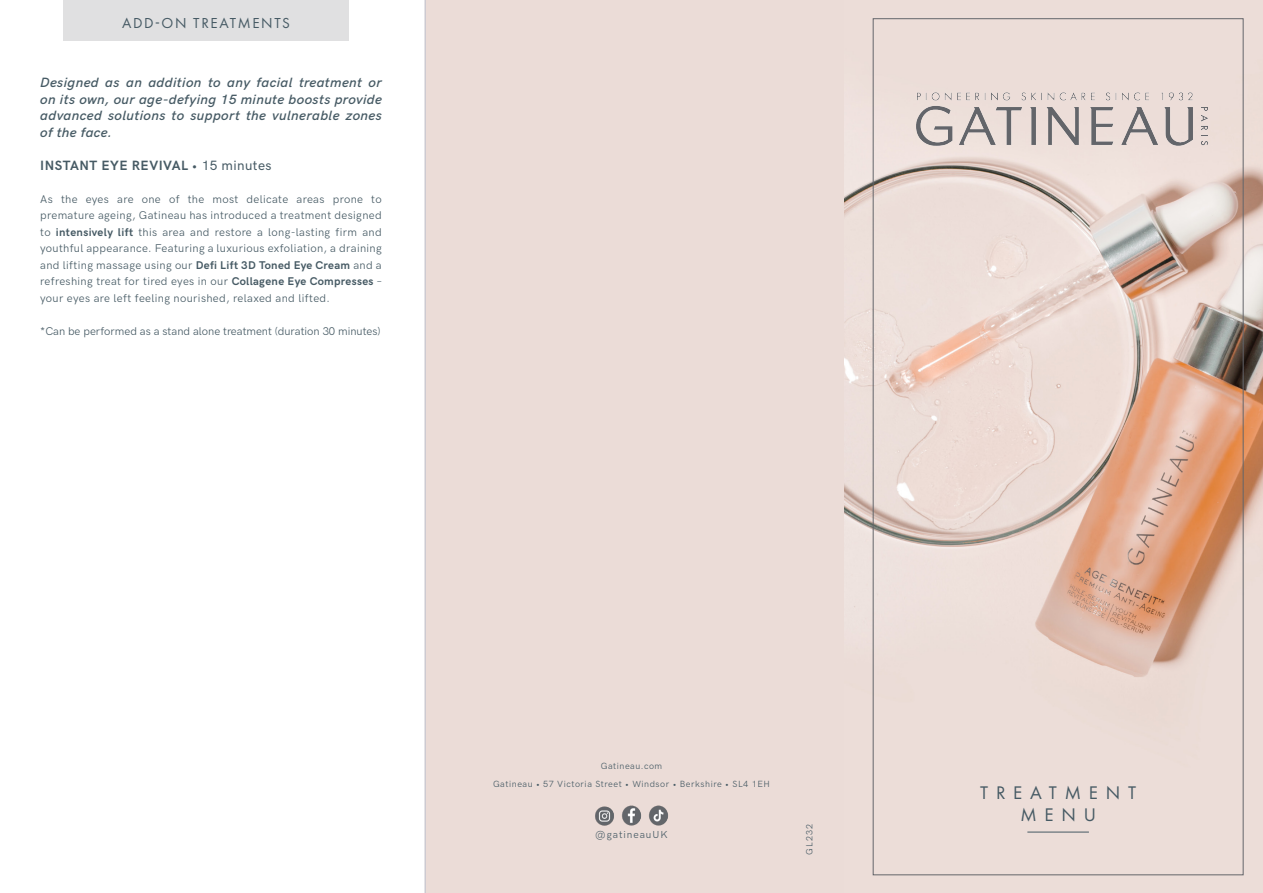
<style>
.page{position:relative;width:1263px;height:893px;background:#fff}
.page>*{position:absolute;margin:0;border:0;box-sizing:border-box;transform-origin:0 0}
.t1{font:18.9px "Futura PT";letter-spacing:.41em;color:#465a64}
.t2{font:15px "Futura PT";letter-spacing:.11em;color:#465a64}
.t3{font:italic 13.5px/16.5px "HK Grotesk Semi Bold Legacy";letter-spacing:.03em;color:#465a64;text-align:justify}
.t4{font:700 13.5px "HK Grotesk";letter-spacing:.035em;color:#465a64}
.t5{font:11.25px/16.5px "HK Grotesk";letter-spacing:.005em;color:#465a64;text-align:justify}
.t6{font:10.2px "HK Grotesk";letter-spacing:.095em;color:#465a64}
.t7{font:9px "HK Grotesk";letter-spacing:.06em;color:#465a64}
.s1{font-weight:500}
.s2{font-weight:700}
</style>
<div class="page">
<div style="left:424px;top:0;width:421px;height:893px;background:#ebdcd7"></div>
<img style="left:845px;top:0;width:418px;height:893px">
<hr style="left:1027px;top:832px;width:62px;height:1px;background:#465a64">
<div style="left:63px;top:0;width:286px;height:41px;background:#e0e0e1"></div>
<img style="left:913px;top:85px;width:298px;height:66px">
<img style="left:646px;top:803px;width:25px;height:24px">
<img style="left:619px;top:804px;width:25px;height:23px">
<img style="left:593px;top:804px;width:24px;height:23px">
<p class="t2" style="left:122px;top:14px;width:169px">ADD-ON TREATMENTS</p>
<p class="t3" style="left:40px;top:73px;width:343px">Designed as an addition to any facial treatment or on its own, our age-defying 15 minute boosts provide advanced solutions to support the vulnerable zones of the face.</p>
<p class="t4" style="left:40px;top:155px;width:233px">INSTANT EYE REVIVAL • <span class="s1">15 minutes</span></p>
<p class="t5" style="left:40px;top:190px;width:344px">As the eyes are one of the most delicate areas prone to premature ageing, Gatineau has introduced a treatment designed to <span class="s2">intensively lift</span> this area and restore a long-lasting firm and youthful appearance. Featuring a luxurious exfoliation, a draining and lifting massage using our <span class="s2">Defi Lift 3D Toned Eye Cream</span> and a refreshing treat for tired eyes in our <span class="s2">Collagene Eye Compresses</span> – your eyes are left feeling nourished, relaxed and lifted.</p>
<p class="t5" style="left:40px;top:322px;width:342px">*Can be performed as a stand alone treatment (duration 30 minutes)</p>
<p class="t7" style="left:601px;top:759px;width:63px">Gatineau.com</p>
<p class="t7" style="left:493px;top:777px;width:278px">Gatineau • 57 Victoria Street • Windsor • Berkshire • SL4 1EH</p>
<p class="t6" style="left:595px;top:827px;width:74px">@gatineauUK</p>
<p class="t7" style="left:803px;top:854px;width:32px;rotate:-90deg">GL232</p>
<p class="t1" style="left:980px;top:781px;width:157px">TREATMENT</p>
<p class="t1" style="left:1020px;top:804px;width:77px">MENU</p>
</div>
